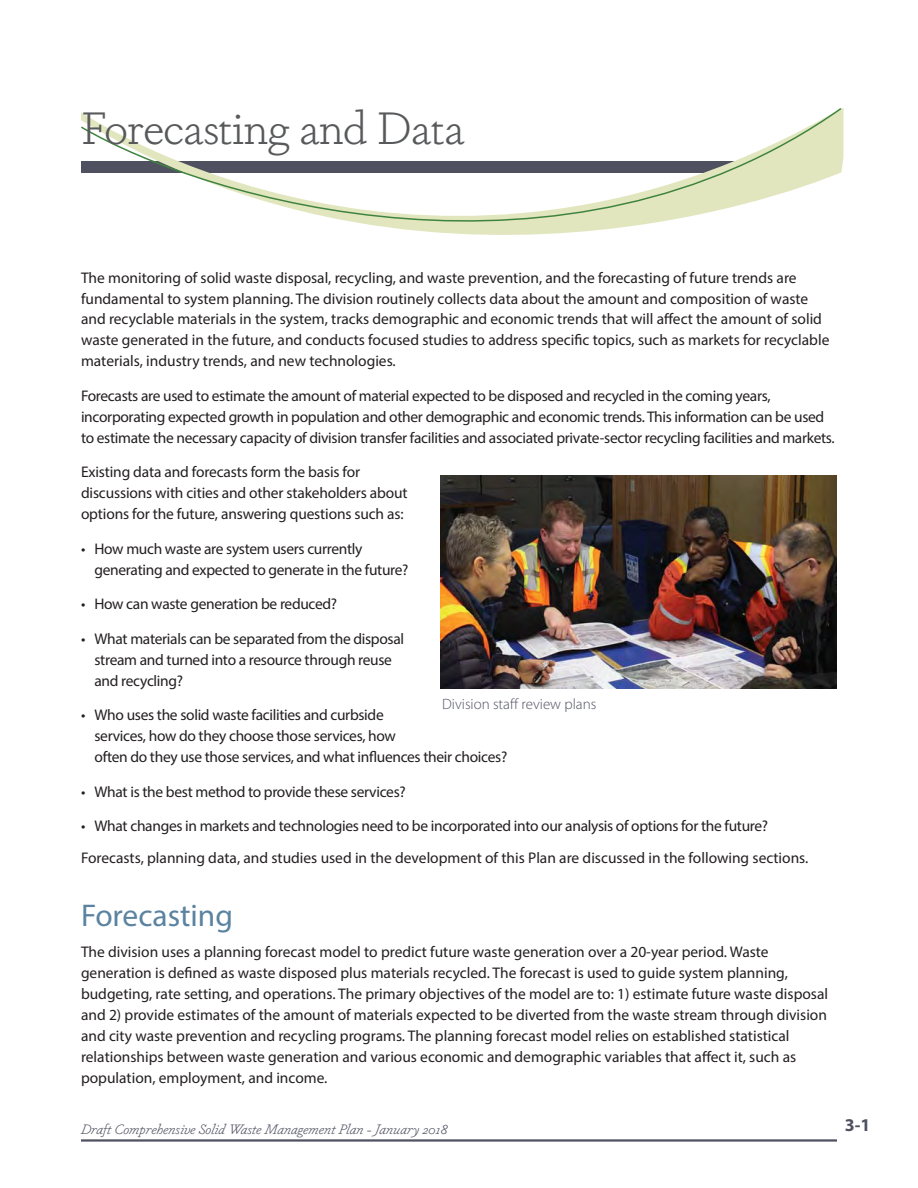
<style>
.page{position:relative;width:918px;height:1188px;background:#fff}
.page>*{position:absolute;margin:0;border:0;box-sizing:border-box;transform-origin:0 0}
.t1{font:300 45px "Dapifer";letter-spacing:-.01em;color:#58595b}
.t2{font:31.5px "Myriad Pro";color:#5b83a0}
.t3{font:700 18px "Myriad Pro";color:#4f5161}
.t4{font:15.45px/21px "Myriad Pro";letter-spacing:-.005em;color:#231f20}
.t5{font:300 15px "Myriad Pro";color:#4f5161}
.t6{font:italic 300 13.5px "Dapifer";color:#4f5161}
</style>
<div class="page">
<hr style="left:81px;top:1139px;width:756px;height:3px;background:#4f5161">
<svg style="left:81px;top:108px;width:762px;height:127px"></svg>
<img style="left:441px;top:476px;width:396px;height:212px">
<h1 class="t1" style="left:81px;top:102px;width:385px">Forecasting and Data</h1>
<p class="t4" style="left:81px;top:268px;width:750px">The monitoring of solid waste disposal, recycling, and waste prevention, and the forecasting of future trends are fundamental to system planning. The division routinely collects data about the amount and composition of waste and recyclable materials in the system, tracks demographic and economic trends that will affect the amount of solid waste generated in the future, and conducts focused studies to address specific topics, such as markets for recyclable materials, industry trends, and new technologies.</p>
<p class="t4" style="left:81px;top:387px;width:755px">Forecasts are used to estimate the amount of material expected to be disposed and recycled in the coming years, incorporating expected growth in population and other demographic and economic trends. This information can be used to estimate the necessary capacity of division transfer facilities and associated private-sector recycling facilities and markets.</p>
<p class="t4" style="left:81px;top:463px;width:328px">Existing data and forecasts form the basis for discussions with cities and other stakeholders about options for the future, answering questions such as:</p>
<p class="t4" style="left:95px;top:540px;width:316px;text-indent:-14px">• How much waste are system users currently generating and expected to generate in the future?</p>
<p class="t4" style="left:81px;top:595px;width:258px">• How can waste generation be reduced?</p>
<p class="t4" style="left:95px;top:630px;width:311px;text-indent:-14px">• What materials can be separated from the disposal stream and turned into a resource through reuse and recycling?</p>
<p class="t4" style="left:95px;top:706px;width:414px;text-indent:-14px">• Who uses the solid waste facilities and curbside<br>services, how do they choose those services, how<br>often do they use those services, and what influences their choices?</p>
<p class="t4" style="left:81px;top:783px;width:326px">• What is the best method to provide these services?</p>
<p class="t4" style="left:81px;top:812px;width:729px;line-height:31.5px">• What changes in markets and technologies need to be incorporated into our analysis of options for the future?<br>Forecasts, planning data, and studies used in the development of this Plan are discussed in the following sections.</p>
<h2 class="t2" style="left:81px;top:903px;width:154px">Forecasting</h2>
<p class="t4" style="left:81px;top:943px;width:749px">The division uses a planning forecast model to predict future waste generation over a 20-year period. Waste generation is defined as waste disposed plus materials recycled. The forecast is used to guide system planning, budgeting, rate setting, and operations. The primary objectives of the model are to: 1) estimate future waste disposal and 2) provide estimates of the amount of materials expected to be diverted from the waste stream through division and city waste prevention and recycling programs. The planning forecast model relies on established statistical relationships between waste generation and various economic and demographic variables that affect it, such as population, employment, and income.</p>
<p class="t5" style="left:442px;top:698px;width:156px">Division staff review plans</p>
<p class="t6" style="left:81px;top:1123px;width:368px">Draft Comprehensive Solid Waste Management Plan - January 2018</p>
<p class="t3" style="left:845px;top:1115px;width:27px">3-1</p>
</div>
